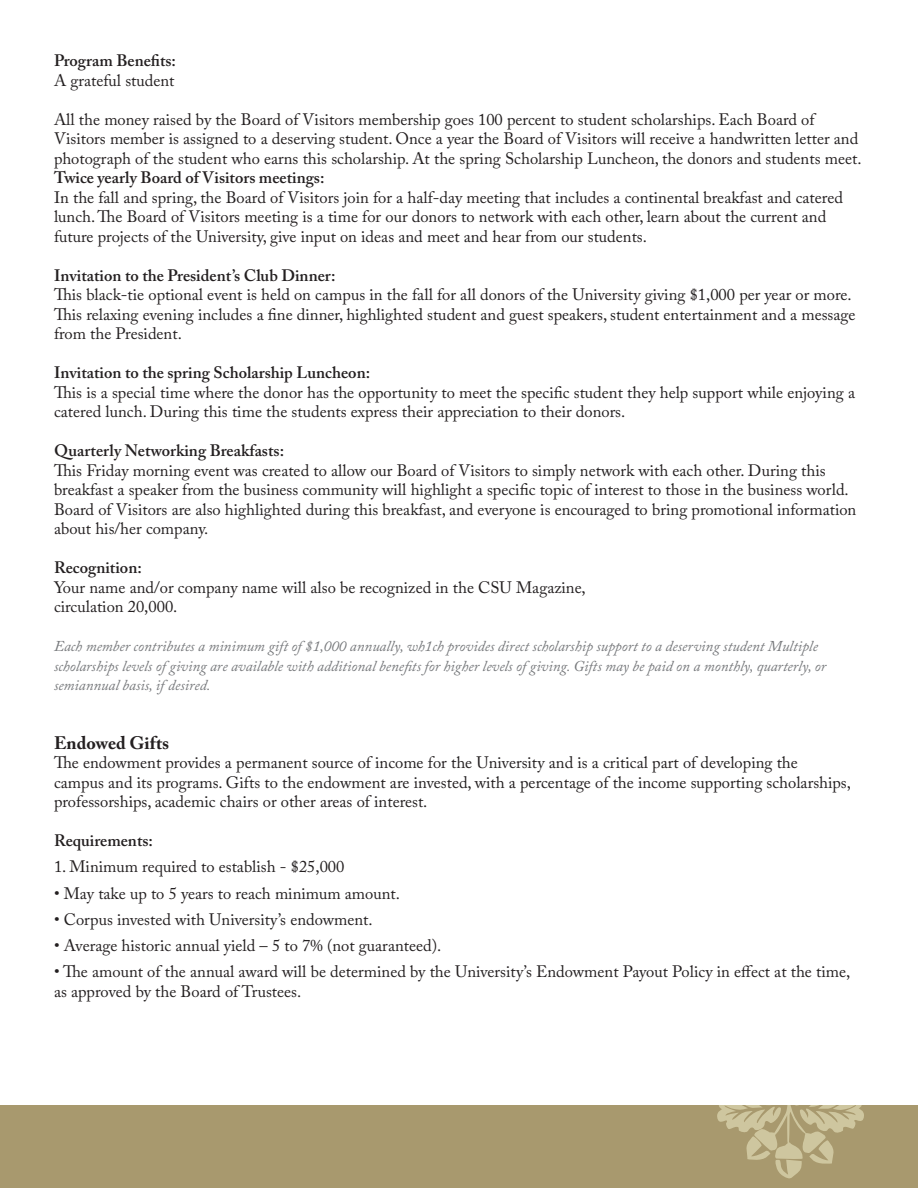
<style>
.page{position:relative;width:918px;height:1188px;background:#fff}
.page>*{position:absolute;margin:0;border:0;box-sizing:border-box;transform-origin:0 0}
.t1{font:700 18px "Adobe Caslon Pro";color:#231f20}
.t2{font:16.5px/19.5px "Adobe Caslon Pro";color:#231f20}
.t3{font:600 16.5px "Adobe Caslon Pro";color:#231f20}
.t4{font:italic 15px/19.5px "Adobe Caslon Pro";color:#76787b}
</style>
<div class="page">
<div style="left:0;top:1106px;width:918px;height:82px;background:#a8996e"></div>
<svg style="left:716px;top:1105px;width:148px;height:74px"></svg>
<p class="t3" style="left:54px;top:51px;width:124px">Program Benefits:</p>
<p class="t2" style="left:54px;top:70px;width:122px">A grateful student</p>
<p class="t2" style="left:54px;top:109px;width:809px">All the money raised by the Board of Visitors membership goes 100 percent to student scholarships. Each Board of<br>Visitors member is assigned to a deserving student. Once a year the Board of Visitors will receive a handwritten letter and photograph of the student who earns this scholarship. At the spring Scholarship Luncheon, the donors and students meet.</p>
<p class="t3" style="left:54px;top:168px;width:272px">Twice yearly Board of Visitors meetings:</p>
<p class="t2" style="left:54px;top:187px;width:791px">In the fall and spring, the Board of Visitors join for a half-day meeting that includes a continental breakfast and catered lunch. The Board of Visitors meeting is a time for our donors to network with each other, learn about the current and future projects of the University, give input on ideas and meet and hear from our students.</p>
<p class="t3" style="left:54px;top:265px;width:283px">Invitation to the President’s Club Dinner:</p>
<p class="t2" style="left:54px;top:285px;width:803px">This black-tie optional event is held on campus in the fall for all donors of the University giving $1,000 per year or more.<br>This relaxing evening includes a fine dinner, highlighted student and guest speakers, student entertainment and a message from the President.</p>
<p class="t3" style="left:54px;top:363px;width:318px">Invitation to the spring Scholarship Luncheon:</p>
<p class="t2" style="left:54px;top:382px;width:803px">This is a special time where the donor has the opportunity to meet the specific student they help support while enjoying a catered lunch. During this time the students express their appreciation to their donors.</p>
<p class="t3" style="left:54px;top:441px;width:232px">Quarterly Networking Breakfasts:</p>
<p class="t2" style="left:54px;top:460px;width:804px">This Friday morning event was created to allow our Board of Visitors to simply network with each other. During this breakfast a speaker from the business community will highlight a specific topic of interest to those in the business world.<br>Board of Visitors are also highlighted during this breakfast, and everyone is encouraged to bring promotional information about his/her company.</p>
<p class="t3" style="left:54px;top:558px;width:89px">Recognition:</p>
<p class="t2" style="left:54px;top:577px;width:533px">Your name and/or company name will also be recognized in the CSU Magazine,</p>
<p class="t2" style="left:54px;top:597px;width:125px">circulation 20,000.</p>
<p class="t4" style="left:54px;top:636px;width:774px">Each member contributes a minimum gift of $1,000 annually, wh1ch provides direct scholarship support to a deserving student Multiple scholarships levels of giving are available with additional benefits for higher levels of giving. Gifts may be paid on a monthly, quarterly, or semiannual basis, if desired.</p>
<p class="t1" style="left:54px;top:732px;width:117px">Endowed Gifts</p>
<p class="t2" style="left:54px;top:753px;width:799px">The endowment provides a permanent source of income for the University and is a critical part of developing the campus and its programs. Gifts to the endowment are invested, with a percentage of the income supporting scholarships, professorships, academic chairs or other areas of interest.</p>
<p class="t3" style="left:54px;top:831px;width:101px">Requirements:</p>
<p class="t2" style="left:54px;top:857px;width:292px">1. Minimum required to establish - $25,000</p>
<p class="t2" style="left:54px;top:883px;width:348px">• May take up to 5 years to reach minimum amount.</p>
<p class="t2" style="left:54px;top:909px;width:320px">• Corpus invested with University’s endowment.</p>
<p class="t2" style="left:54px;top:936px;width:389px">• Average historic annual yield – 5 to 7% (not guaranteed).</p>
<p class="t2" style="left:54px;top:962px;width:798px">• The amount of the annual award will be determined by the University’s Endowment Payout Policy in effect at the time, as approved by the Board of Trustees.</p>
</div>
